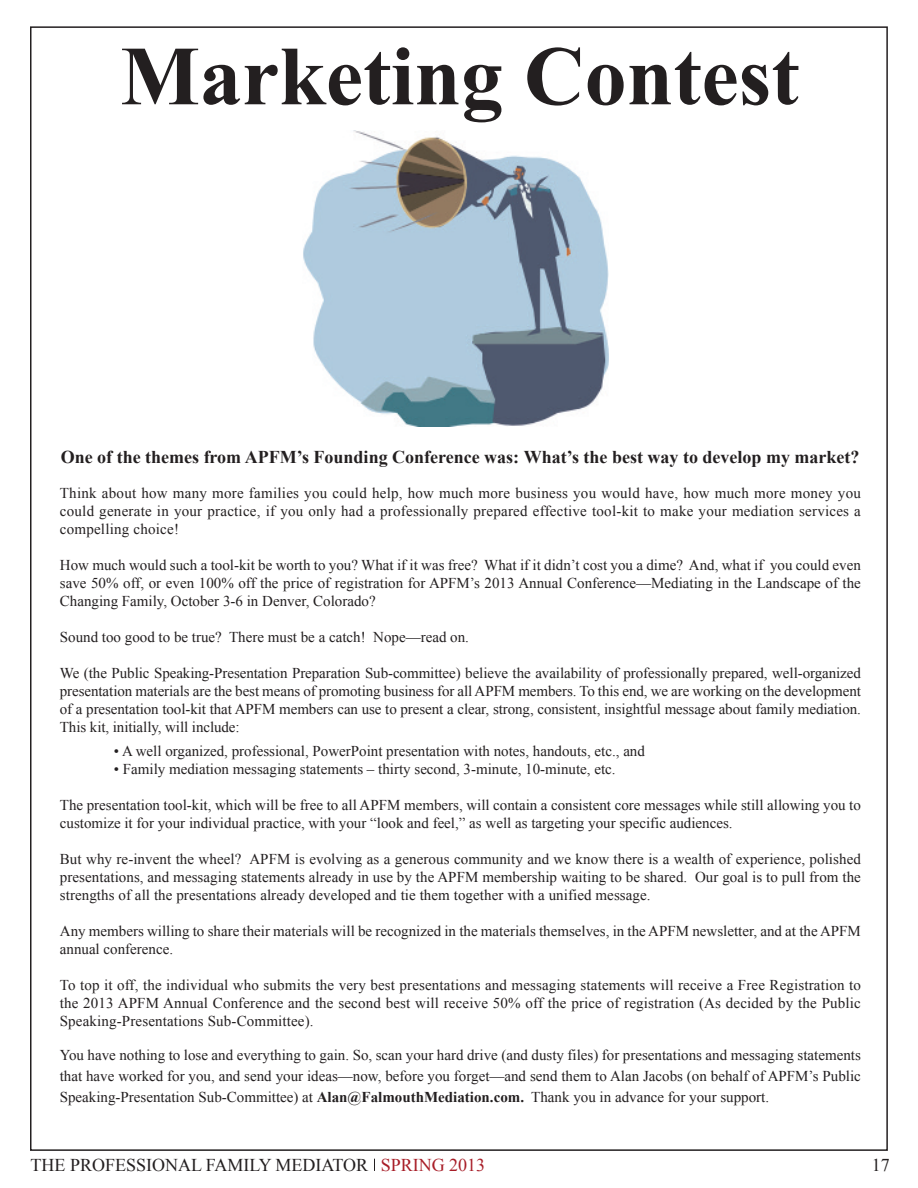
<style>
.page{position:relative;width:918px;height:1188px;background:#fff}
.page>*{position:absolute;margin:0;border:0;box-sizing:border-box;transform-origin:0 0}
.t1{font:700 84px "Times New Roman";color:#231f20}
.t2{font:700 18px "Times New Roman";color:#231f20}
.t3{font:18px "Times New Roman";color:#231f20}
.t4{font:15px/18px "Times New Roman";color:#231f20;text-align:justify}
.s1{font-weight:700}
.s2{color:#a81e28}
</style>
<div class="page">
<svg style="left:374px;top:1159px;width:1px;height:12px"></svg>
<img style="left:303px;top:131px;width:305px;height:296px">
<h1 class="t1" style="left:120px;top:29px;width:680px">Marketing Contest</h1>
<p class="t2" style="left:61px;top:447px;width:800px">One of the themes from APFM’s Founding Conference was: What’s the best way to develop my market?</p>
<p class="t4" style="left:60px;top:484px;width:803px">Think about how many more families you could help, how much more business you would have, how much more money you could generate in your practice, if you only had a professionally prepared effective tool-kit to make your mediation services a compelling choice!</p>
<p class="t4" style="left:60px;top:556px;width:803px">How much would such a tool-kit be worth to you? What if it was free? What if it didn’t cost you a dime? And, what if you could even save 50% off, or even 100% off the price of registration for APFM’s 2013 Annual Conference—Mediating in the Landscape of the Changing Family, October 3-6 in Denver, Colorado?</p>
<p class="t4" style="left:60px;top:628px;width:411px">Sound too good to be true? There must be a catch! Nope—read on.</p>
<p class="t4" style="left:60px;top:664px;width:803px">We (the Public Speaking-Presentation Preparation Sub-committee) believe the availability of professionally prepared, well-organized presentation materials are the best means of promoting business for all APFM members. To this end, we are working on the development of a presentation tool-kit that APFM members can use to present a clear, strong, consistent, insightful message about family mediation.<br>This kit, initially, will include:</p>
<p class="t4" style="left:114px;top:742px;width:533px">• A well organized, professional, PowerPoint presentation with notes, handouts, etc., and</p>
<p class="t4" style="left:114px;top:760px;width:503px">• Family mediation messaging statements – thirty second, 3-minute, 10-minute, etc.</p>
<p class="t4" style="left:60px;top:796px;width:803px">The presentation tool-kit, which will be free to all APFM members, will contain a consistent core messages while still allowing you to customize it for your individual practice, with your “look and feel,” as well as targeting your specific audiences.</p>
<p class="t4" style="left:60px;top:850px;width:803px">But why re-invent the wheel? APFM is evolving as a generous community and we know there is a wealth of experience, polished presentations, and messaging statements already in use by the APFM membership waiting to be shared. Our goal is to pull from the strengths of all the presentations already developed and tie them together with a unified message.</p>
<p class="t4" style="left:60px;top:922px;width:803px">Any members willing to share their materials will be recognized in the materials themselves, in the APFM newsletter, and at the APFM annual conference.</p>
<p class="t4" style="left:60px;top:976px;width:803px">To top it off, the individual who submits the very best presentations and messaging statements will receive a Free Registration to the 2013 APFM Annual Conference and the second best will receive 50% off the price of registration (As decided by the Public Speaking-Presentations Sub-Committee).</p>
<p class="t4" style="left:60px;top:1045px;width:803px;line-height:21px">You have nothing to lose and everything to gain. So, scan your hard drive (and dusty files) for presentations and messaging statements that have worked for you, and send your ideas—now, before you forget—and send them to Alan Jacobs (on behalf of APFM’s Public Speaking-Presentation Sub-Committee) at <span class="s1">Alan@FalmouthMediation.com.</span> Thank you in advance for your support.</p>
<p class="t3" style="left:31px;top:1155px;width:456px">THE PROFESSIONAL FAMILY MEDIATOR <span class="s2">SPRING 2013</span></p>
<p class="t3" style="left:872px;top:1155px;width:19px">17</p>
</div>
